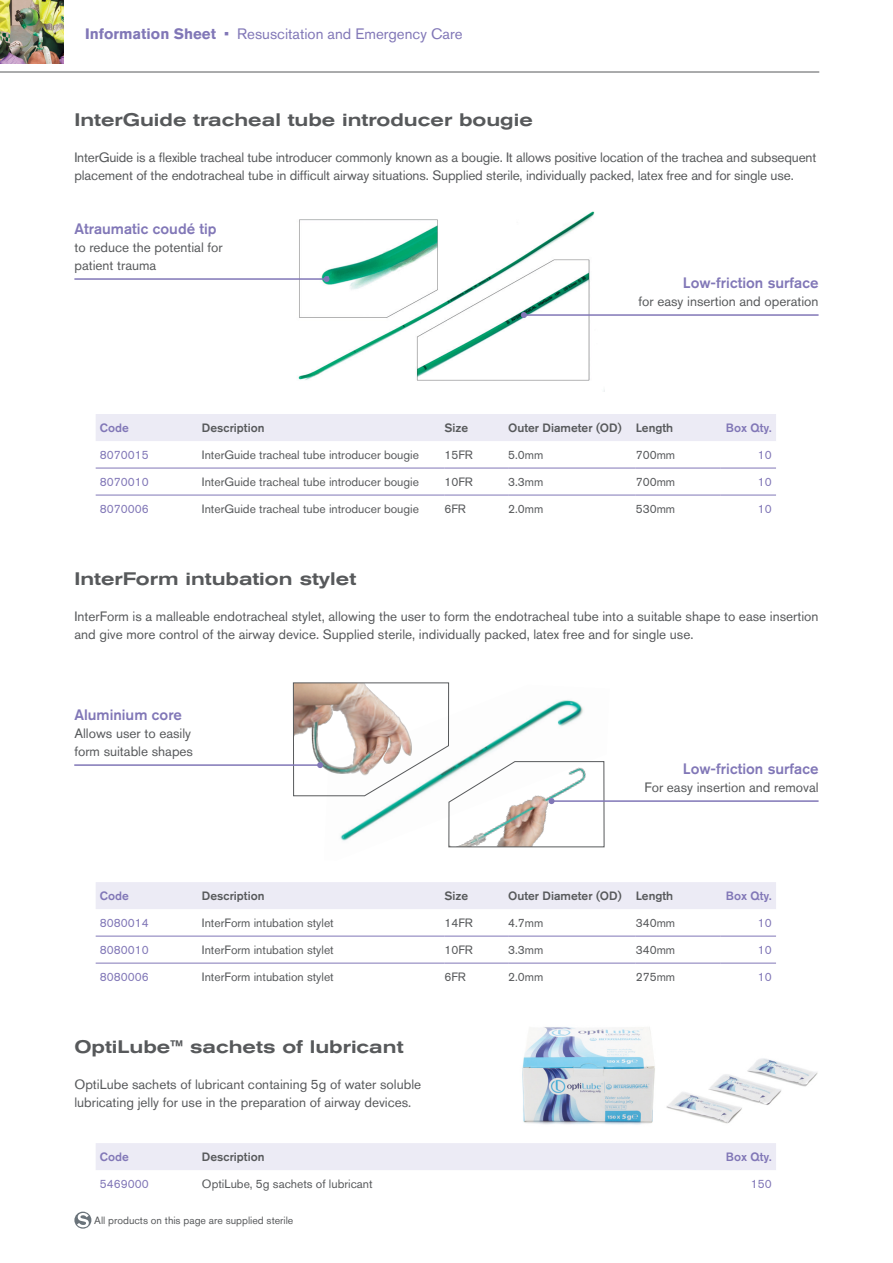
<style>
.page{position:relative;width:893px;height:1263px;background:#fff}
.page>*{position:absolute;margin:0;border:0;box-sizing:border-box;transform-origin:0 0}
.body_text_heading{font:500 expanded 18px "Akzidenz Grotesk BQ";color:#57595b}
.sub_heading_anaesthe{font:500 15px "Akzidenz Grotesk BQ";color:#8177b7}
.t1{font:15px "Akzidenz Grotesk BQ";color:#8177b7}
.body_text{font:13.5px/18px "Akzidenz Grotesk BQ";color:#57595b}
.table_text{font:12px "Akzidenz Grotesk BQ";color:#57595b}
.table_text_heading{font:500 12px "Akzidenz Grotesk BQ";color:#57595b}
.table_text-2{font:12px "Akzidenz Grotesk BQ";color:#8177b7}
.table_text_heading-2{font:500 12px "Akzidenz Grotesk BQ";color:#8177b7}
.note{font:10.5px "Akzidenz Grotesk BQ";color:#57595b}
.s1{font-weight:700}
</style>
<div class="page">
<hr style="left:0;top:72px;width:819px;height:1px;background:#57595b">
<img style="left:0;top:0;width:64px;height:63px">
<img style="left:298px;top:211px;width:297px;height:170px">
<hr style="left:74px;top:278px;width:253px;height:2px;background:#8177b7">
<svg style="left:324px;top:276px;width:6px;height:6px"></svg>
<hr style="left:524px;top:314px;width:295px;height:2px;background:#8177b7">
<svg style="left:521px;top:312px;width:6px;height:6px"></svg>
<div style="left:96px;top:414px;width:680px;height:27px;background:#ecebf5"></div>
<hr style="left:96px;top:468px;width:106px;height:1px;background:#8177b7">
<hr style="left:202px;top:468px;width:242px;height:1px;background:#8177b7">
<hr style="left:444px;top:468px;width:64px;height:1px;background:#8177b7">
<hr style="left:508px;top:468px;width:128px;height:1px;background:#8177b7">
<hr style="left:636px;top:468px;width:85px;height:1px;background:#8177b7">
<hr style="left:721px;top:468px;width:55px;height:1px;background:#8177b7">
<hr style="left:96px;top:495px;width:106px;height:1px;background:#8177b7">
<hr style="left:202px;top:495px;width:242px;height:1px;background:#8177b7">
<hr style="left:444px;top:495px;width:64px;height:1px;background:#8177b7">
<hr style="left:508px;top:495px;width:128px;height:1px;background:#8177b7">
<hr style="left:636px;top:495px;width:85px;height:1px;background:#8177b7">
<hr style="left:721px;top:495px;width:55px;height:1px;background:#8177b7">
<hr style="left:74px;top:764px;width:246px;height:2px;background:#8177b7">
<hr style="left:552px;top:800px;width:267px;height:2px;background:#8177b7">
<svg style="left:293px;top:683px;width:311px;height:164px"></svg>
<div style="left:96px;top:882px;width:680px;height:27px;background:#ecebf5"></div>
<hr style="left:96px;top:936px;width:106px;height:1px;background:#8177b7">
<hr style="left:202px;top:936px;width:242px;height:1px;background:#8177b7">
<hr style="left:444px;top:936px;width:64px;height:1px;background:#8177b7">
<hr style="left:508px;top:936px;width:128px;height:1px;background:#8177b7">
<hr style="left:636px;top:936px;width:85px;height:1px;background:#8177b7">
<hr style="left:721px;top:936px;width:55px;height:1px;background:#8177b7">
<hr style="left:96px;top:963px;width:106px;height:1px;background:#8177b7">
<hr style="left:202px;top:963px;width:242px;height:1px;background:#8177b7">
<hr style="left:444px;top:963px;width:64px;height:1px;background:#8177b7">
<hr style="left:508px;top:963px;width:128px;height:1px;background:#8177b7">
<hr style="left:636px;top:963px;width:85px;height:1px;background:#8177b7">
<hr style="left:721px;top:963px;width:55px;height:1px;background:#8177b7">
<div style="left:96px;top:1143px;width:680px;height:27px;background:#ecebf5"></div>
<img style="left:522px;top:1027px;width:133px;height:98px">
<img style="left:666px;top:1058px;width:152px;height:66px">
<svg style="left:74px;top:1211px;width:17px;height:18px"></svg>
<svg style="left:77px;top:1213px;width:12px;height:14px"></svg>
<p class="t1" style="left:85px;top:25px;width:379px"><span class="s1">Information Sheet</span> • Resuscitation and Emergency Care</p>
<p class="body_text_heading" style="left:74px;top:109px;width:460px">InterGuide tracheal tube introducer bougie</p>
<p class="body_text" style="left:74px;top:148px;width:743px">InterGuide is a flexible tracheal tube introducer commonly known as a bougie. It allows positive location of the trachea and subsequent placement of the endotracheal tube in difficult airway situations. Supplied sterile, individually packed, latex free and for single use.</p>
<p class="sub_heading_anaesthe" style="left:74px;top:220px;width:144px">Atraumatic coudé tip</p>
<p class="body_text" style="left:74px;top:238px;width:150px">to reduce the potential for patient trauma</p>
<p class="sub_heading_anaesthe" style="left:683px;top:274px;width:137px">Low-friction surface</p>
<p class="body_text" style="left:638px;top:292px;width:182px">for easy insertion and operation</p>
<p class="table_text_heading-2" style="left:100px;top:420px;width:30px">Code</p>
<p class="table_text_heading" style="left:202px;top:420px;width:64px">Description</p>
<p class="table_text_heading" style="left:444px;top:420px;width:25px">Size</p>
<p class="table_text_heading" style="left:508px;top:420px;width:115px">Outer Diameter (OD)</p>
<p class="table_text_heading" style="left:636px;top:420px;width:39px">Length</p>
<p class="table_text_heading-2" style="left:726px;top:420px;width:47px">Box Qty.</p>
<p class="table_text-2" style="left:100px;top:448px;width:50px">8070015</p>
<p class="table_text" style="left:202px;top:448px;width:219px">InterGuide tracheal tube introducer bougie</p>
<p class="table_text" style="left:444px;top:448px;width:30px">15FR</p>
<p class="table_text" style="left:508px;top:448px;width:37px">5.0mm</p>
<p class="table_text" style="left:636px;top:448px;width:41px">700mm</p>
<p class="table_text-2" style="left:758px;top:448px;width:15px">10</p>
<p class="table_text-2" style="left:100px;top:475px;width:50px">8070010</p>
<p class="table_text" style="left:202px;top:475px;width:219px">InterGuide tracheal tube introducer bougie</p>
<p class="table_text" style="left:444px;top:475px;width:30px">10FR</p>
<p class="table_text" style="left:508px;top:475px;width:37px">3.3mm</p>
<p class="table_text" style="left:636px;top:475px;width:41px">700mm</p>
<p class="table_text-2" style="left:758px;top:475px;width:15px">10</p>
<p class="table_text-2" style="left:100px;top:502px;width:50px">8070006</p>
<p class="table_text" style="left:202px;top:502px;width:219px">InterGuide tracheal tube introducer bougie</p>
<p class="table_text" style="left:444px;top:502px;width:23px">6FR</p>
<p class="table_text" style="left:508px;top:502px;width:37px">2.0mm</p>
<p class="table_text" style="left:636px;top:502px;width:41px">530mm</p>
<p class="table_text-2" style="left:758px;top:502px;width:15px">10</p>
<p class="body_text_heading" style="left:74px;top:568px;width:283px">InterForm intubation stylet</p>
<p class="body_text" style="left:74px;top:607px;width:746px">InterForm is a malleable endotracheal stylet, allowing the user to form the endotracheal tube into a suitable shape to ease insertion and give more control of the airway device. Supplied sterile, individually packed, latex free and for single use.</p>
<p class="sub_heading_anaesthe" style="left:74px;top:706px;width:109px">Aluminium core</p>
<p class="body_text" style="left:74px;top:724px;width:120px">Allows user to easily form suitable shapes</p>
<p class="sub_heading_anaesthe" style="left:683px;top:760px;width:137px">Low-friction surface</p>
<p class="body_text" style="left:644px;top:778px;width:176px">For easy insertion and removal</p>
<p class="table_text_heading-2" style="left:100px;top:888px;width:30px">Code</p>
<p class="table_text_heading" style="left:202px;top:888px;width:64px">Description</p>
<p class="table_text_heading" style="left:444px;top:888px;width:25px">Size</p>
<p class="table_text_heading" style="left:508px;top:888px;width:115px">Outer Diameter (OD)</p>
<p class="table_text_heading" style="left:636px;top:888px;width:39px">Length</p>
<p class="table_text_heading-2" style="left:726px;top:888px;width:47px">Box Qty.</p>
<p class="table_text-2" style="left:100px;top:916px;width:50px">8080014</p>
<p class="table_text" style="left:202px;top:916px;width:133px">InterForm intubation stylet</p>
<p class="table_text" style="left:444px;top:916px;width:30px">14FR</p>
<p class="table_text" style="left:508px;top:916px;width:37px">4.7mm</p>
<p class="table_text" style="left:636px;top:916px;width:41px">340mm</p>
<p class="table_text-2" style="left:758px;top:916px;width:15px">10</p>
<p class="table_text-2" style="left:100px;top:943px;width:50px">8080010</p>
<p class="table_text" style="left:202px;top:943px;width:133px">InterForm intubation stylet</p>
<p class="table_text" style="left:444px;top:943px;width:30px">10FR</p>
<p class="table_text" style="left:508px;top:943px;width:37px">3.3mm</p>
<p class="table_text" style="left:636px;top:943px;width:41px">340mm</p>
<p class="table_text-2" style="left:758px;top:943px;width:15px">10</p>
<p class="table_text-2" style="left:100px;top:970px;width:50px">8080006</p>
<p class="table_text" style="left:202px;top:970px;width:133px">InterForm intubation stylet</p>
<p class="table_text" style="left:444px;top:970px;width:23px">6FR</p>
<p class="table_text" style="left:508px;top:970px;width:37px">2.0mm</p>
<p class="table_text" style="left:636px;top:970px;width:41px">275mm</p>
<p class="table_text-2" style="left:758px;top:970px;width:15px">10</p>
<p class="body_text_heading" style="left:74px;top:1036px;width:330px">OptiLube™ sachets of lubricant</p>
<p class="body_text" style="left:74px;top:1075px;width:348px">OptiLube sachets of lubricant containing 5g of water soluble lubricating jelly for use in the preparation of airway devices.</p>
<p class="table_text_heading-2" style="left:100px;top:1149px;width:30px">Code</p>
<p class="table_text_heading" style="left:202px;top:1149px;width:64px">Description</p>
<p class="table_text_heading-2" style="left:726px;top:1149px;width:47px">Box Qty.</p>
<p class="table_text-2" style="left:100px;top:1177px;width:50px">5469000</p>
<p class="table_text" style="left:202px;top:1177px;width:172px">OptiLube, 5g sachets of lubricant</p>
<p class="table_text-2" style="left:751px;top:1177px;width:22px">150</p>
<p class="note" style="left:94px;top:1214px;width:201px">All products on this page are supplied sterile</p>
</div>
